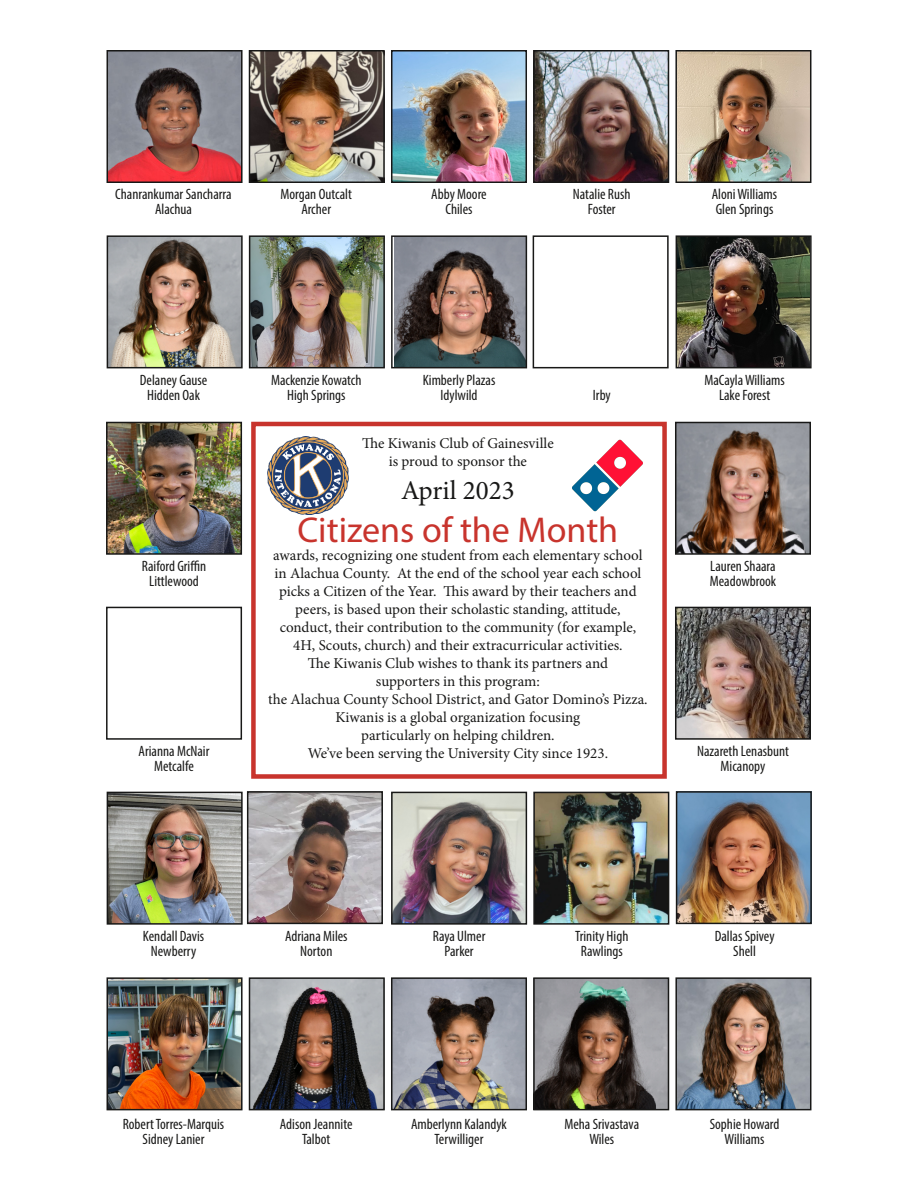
<style>
.page{position:relative;width:918px;height:1188px;background:#fff}
.page>*{position:absolute;margin:0;border:0;box-sizing:border-box;transform-origin:0 0}
.t1{font:36px "Myriad Pro";color:#c8342d}
.t2{font:27px "Minion Pro";color:#181817}
.t3{font:15px/18px "Minion Pro";color:#181817;text-align:center}
.t4{font:condensed 15px/15px "Myriad Pro";color:#181817;text-align:center}
</style>
<div class="page">
<img style="left:268px;top:436px;width:81px;height:78px">
<div style="left:251px;top:422px;width:416px;height:357px;border:4px solid #c8342d"></div>
<img style="left:110px;top:53px;width:130px;height:127px">
<div style="left:107px;top:50px;width:136px;height:133px;border:2px solid #181817"></div>
<img style="left:252px;top:53px;width:130px;height:127px">
<div style="left:249px;top:50px;width:136px;height:133px;border:2px solid #181817"></div>
<img style="left:394px;top:53px;width:130px;height:127px">
<div style="left:391px;top:50px;width:136px;height:133px;border:2px solid #181817"></div>
<img style="left:536px;top:53px;width:130px;height:127px">
<div style="left:533px;top:50px;width:136px;height:133px;border:2px solid #181817"></div>
<img style="left:678px;top:53px;width:130px;height:127px">
<div style="left:675px;top:50px;width:136px;height:133px;border:2px solid #181817"></div>
<img style="left:110px;top:980px;width:130px;height:127px">
<div style="left:107px;top:977px;width:136px;height:133px;border:2px solid #181817"></div>
<img style="left:252px;top:980px;width:130px;height:127px">
<div style="left:249px;top:977px;width:136px;height:133px;border:2px solid #181817"></div>
<img style="left:394px;top:980px;width:130px;height:127px">
<div style="left:391px;top:977px;width:136px;height:133px;border:2px solid #181817"></div>
<img style="left:536px;top:980px;width:130px;height:127px">
<div style="left:533px;top:977px;width:136px;height:133px;border:2px solid #181817"></div>
<img style="left:678px;top:980px;width:130px;height:127px">
<div style="left:675px;top:977px;width:136px;height:133px;border:2px solid #181817"></div>
<div style="left:106px;top:607px;width:136px;height:133px;border:2px solid #181817"></div>
<img style="left:109px;top:425px;width:130px;height:127px">
<div style="left:106px;top:422px;width:136px;height:133px;border:2px solid #181817"></div>
<img style="left:678px;top:425px;width:130px;height:127px">
<div style="left:675px;top:422px;width:136px;height:133px;border:2px solid #181817"></div>
<img style="left:678px;top:610px;width:130px;height:127px">
<div style="left:675px;top:607px;width:136px;height:133px;border:2px solid #181817"></div>
<img style="left:572px;top:439px;width:71px;height:72px">
<img style="left:110px;top:238px;width:130px;height:127px">
<div style="left:107px;top:235px;width:136px;height:133px;border:2px solid #181817"></div>
<img style="left:252px;top:238px;width:130px;height:127px">
<div style="left:249px;top:235px;width:136px;height:133px;border:2px solid #181817"></div>
<img style="left:394px;top:238px;width:130px;height:127px">
<div style="left:391px;top:235px;width:136px;height:133px;border:2px solid #181817"></div>
<img style="left:679px;top:238px;width:130px;height:127px">
<div style="left:676px;top:235px;width:136px;height:133px;border:2px solid #181817"></div>
<div style="left:533px;top:235px;width:136px;height:133px;border:2px solid #181817"></div>
<img style="left:110px;top:795px;width:130px;height:127px">
<div style="left:107px;top:792px;width:136px;height:133px;border:2px solid #181817"></div>
<img style="left:394px;top:795px;width:130px;height:127px">
<div style="left:391px;top:792px;width:136px;height:133px;border:2px solid #181817"></div>
<img style="left:536px;top:795px;width:130px;height:127px">
<div style="left:533px;top:792px;width:136px;height:133px;border:2px solid #181817"></div>
<img style="left:250px;top:794px;width:130px;height:127px">
<div style="left:247px;top:791px;width:136px;height:133px;border:2px solid #181817"></div>
<img style="left:679px;top:794px;width:130px;height:127px">
<div style="left:676px;top:791px;width:136px;height:133px;border:2px solid #181817"></div>
<p class="t4" style="left:115px;top:186px;width:118px">Chanrankumar Sancharra<br>Alachua</p>
<p class="t4" style="left:281px;top:186px;width:73px">Morgan Outcalt<br>Archer</p>
<p class="t4" style="left:431px;top:186px;width:57px">Abby Moore<br>Chiles</p>
<p class="t4" style="left:573px;top:186px;width:59px">Natalie Rush<br>Foster</p>
<p class="t4" style="left:712px;top:186px;width:67px;text-align:left">Aloni Williams<br>Glen Springs</p>
<p class="t4" style="left:140px;top:372px;width:69px">Delaney Gause<br>Hidden Oak</p>
<p class="t4" style="left:271px;top:372px;width:92px">Mackenzie Kowatch<br>High Springs</p>
<p class="t4" style="left:423px;top:372px;width:74px">Kimberly Plazas<br>Idylwild</p>
<p class="t4" style="left:593px;top:387px;width:19px">Irby</p>
<p class="t4" style="left:704px;top:372px;width:82px">MaCayla Williams<br>Lake Forest</p>
<p class="t3" style="left:362px;top:435px;width:193px">The Kiwanis Club of Gainesville is proud to sponsor the</p>
<h2 class="t2" style="left:401px;top:472px;width:115px">April 2023</h2>
<h1 class="t1" style="left:298px;top:508px;width:322px">Citizens of the Month</h1>
<p class="t3" style="left:268px;top:546px;width:381px">awards, recognizing one student from each elementary school in Alachua County. At the end of the school year each school picks a Citizen of the Year. This award by their teachers and peers, is based upon their scholastic standing, attitude, conduct, their contribution to the community (for example, 4H, Scouts, church) and their extracurricular activities.<br>The Kiwanis Club wishes to thank its partners and<br>supporters in this program:<br>the Alachua County School District, and Gator Domino’s Pizza.<br>Kiwanis is a global organization focusing<br>particularly on helping children.<br>We’ve been serving the University City since 1923.</p>
<p class="t4" style="left:142px;top:559px;width:66px">Raiford Griffin<br>Littlewood</p>
<p class="t4" style="left:710px;top:559px;width:68px;text-align:left">Lauren Shaara<br>Meadowbrook</p>
<p class="t4" style="left:697px;top:743px;width:93px">Nazareth Lenasbunt<br>Micanopy</p>
<p class="t4" style="left:139px;top:743px;width:72px">Arianna McNair<br>Metcalfe</p>
<p class="t4" style="left:143px;top:928px;width:63px">Kendall Davis<br>Newberry</p>
<p class="t4" style="left:285px;top:928px;width:64px">Adriana Miles<br>Norton</p>
<p class="t4" style="left:433px;top:928px;width:54px">Raya Ulmer<br>Parker</p>
<p class="t4" style="left:575px;top:928px;width:55px">Trinity High<br>Rawlings</p>
<p class="t4" style="left:715px;top:928px;width:61px">Dallas Spivey<br>Shell</p>
<p class="t4" style="left:123px;top:1116px;width:103px">Robert Torres-Marquis<br>Sidney Lanier</p>
<p class="t4" style="left:280px;top:1116px;width:74px">Adison Jeannite<br>Talbot</p>
<p class="t4" style="left:411px;top:1116px;width:97px">Amberlynn Kalandyk<br>Terwilliger</p>
<p class="t4" style="left:564px;top:1116px;width:76px">Meha Srivastava<br>Wiles</p>
<p class="t4" style="left:710px;top:1116px;width:71px">Sophie Howard<br>Williams</p>
</div>
